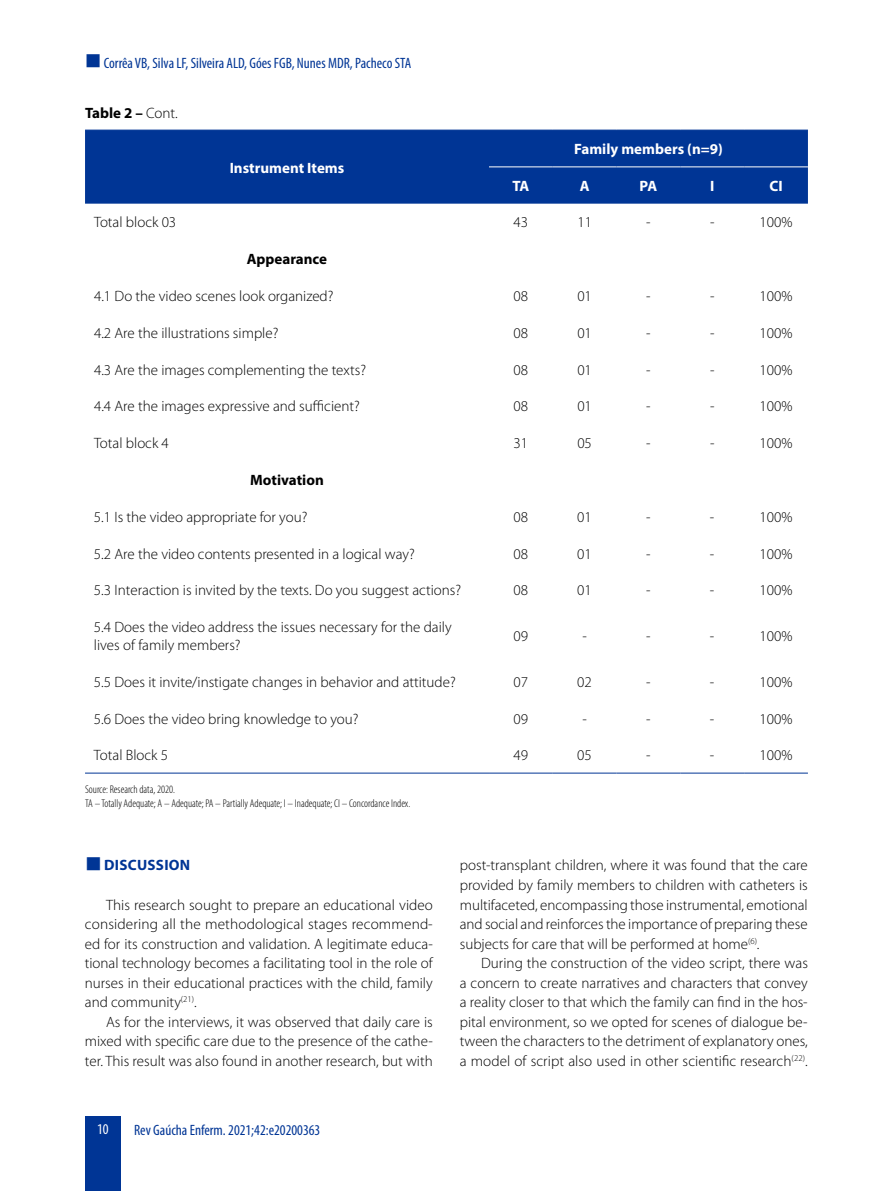
<style>
.page{position:relative;width:893px;height:1191px;background:#fff}
.page>*{position:absolute;margin:0;border:0;box-sizing:border-box;transform-origin:0 0}
.t1{font:300 15px/19.5px "Myriad Pro";color:#000;text-align:justify}
.t2{font:condensed 15px "Myriad Pro";color:#003595}
.t3{font:700 15px "Myriad Pro";color:#fff}
.t4{font:700 15px "Myriad Pro";color:#000}
.t5{font:700 15px "Myriad Pro";letter-spacing:.02em;color:#003595}
.t6{font:condensed 15px "Myriad Pro";color:#fff}
.t7{font:300 condensed 11.25px/13.5px "Myriad Pro";color:#000}
.s1{font-weight:300}
</style>
<div class="page">
<div style="left:85px;top:1116px;width:36px;height:75px;background:#003595"></div>
<div style="left:85px;top:131px;width:723px;height:73px;background:#003595"></div>
<hr style="left:85px;top:130px;width:404px;height:1px;background:#003595">
<hr style="left:489px;top:130px;width:64px;height:1px;background:#003595">
<hr style="left:553px;top:130px;width:64px;height:1px;background:#003595">
<hr style="left:617px;top:130px;width:63px;height:1px;background:#003595">
<hr style="left:680px;top:130px;width:64px;height:1px;background:#003595">
<hr style="left:744px;top:130px;width:64px;height:1px;background:#003595">
<hr style="left:85px;top:772px;width:404px;height:1px;background:#003595">
<hr style="left:489px;top:772px;width:64px;height:1px;background:#003595">
<hr style="left:553px;top:772px;width:64px;height:1px;background:#003595">
<hr style="left:617px;top:772px;width:63px;height:1px;background:#003595">
<hr style="left:680px;top:772px;width:64px;height:1px;background:#003595">
<hr style="left:744px;top:772px;width:64px;height:1px;background:#003595">
<hr style="left:489px;top:167px;width:64px;height:1px;background:#fff">
<hr style="left:553px;top:167px;width:64px;height:1px;background:#fff">
<hr style="left:617px;top:167px;width:63px;height:1px;background:#fff">
<hr style="left:680px;top:167px;width:64px;height:1px;background:#fff">
<hr style="left:744px;top:167px;width:64px;height:1px;background:#fff">
<p class="t2" style="left:104px;top:54px;width:309px">Corrêa VB, Silva LF, Silveira ALD, Góes FGB, Nunes MDR, Pacheco STA</p>
<p class="t4" style="left:85px;top:103px;width:94px">Table 2 – <span class="s1">Cont.</span></p>
<p class="t3" style="left:230px;top:158px;width:116px">Instrument Items</p>
<p class="t3" style="left:574px;top:139px;width:150px">Family members (n=9)</p>
<p class="t3" style="left:512px;top:176px;width:18px">TA</p>
<p class="t3" style="left:580px;top:176px;width:11px">A</p>
<p class="t3" style="left:640px;top:176px;width:19px">PA</p>
<p class="t3" style="left:710px;top:176px;width:6px">I</p>
<p class="t3" style="left:769px;top:176px;width:15px">CI</p>
<p class="t1" style="left:94px;top:213px;width:84px">Total block 03</p>
<p class="t1" style="left:514px;top:213px;width:16px">43</p>
<p class="t1" style="left:577px;top:213px;width:16px">11</p>
<p class="t1" style="left:646px;top:213px;width:6px">-</p>
<p class="t1" style="left:710px;top:213px;width:6px">-</p>
<p class="t1" style="left:759px;top:213px;width:35px">100%</p>
<p class="t4" style="left:247px;top:249px;width:82px">Appearance</p>
<p class="t1" style="left:94px;top:286px;width:241px">4.1 Do the video scenes look organized?</p>
<p class="t1" style="left:514px;top:286px;width:16px">08</p>
<p class="t1" style="left:577px;top:286px;width:16px">01</p>
<p class="t1" style="left:646px;top:286px;width:6px">-</p>
<p class="t1" style="left:710px;top:286px;width:6px">-</p>
<p class="t1" style="left:759px;top:286px;width:35px">100%</p>
<p class="t1" style="left:94px;top:323px;width:186px">4.2 Are the illustrations simple?</p>
<p class="t1" style="left:514px;top:323px;width:16px">08</p>
<p class="t1" style="left:577px;top:323px;width:16px">01</p>
<p class="t1" style="left:646px;top:323px;width:6px">-</p>
<p class="t1" style="left:710px;top:323px;width:6px">-</p>
<p class="t1" style="left:759px;top:323px;width:35px">100%</p>
<p class="t1" style="left:94px;top:360px;width:274px">4.3 Are the images complementing the texts?</p>
<p class="t1" style="left:514px;top:360px;width:16px">08</p>
<p class="t1" style="left:577px;top:360px;width:16px">01</p>
<p class="t1" style="left:646px;top:360px;width:6px">-</p>
<p class="t1" style="left:710px;top:360px;width:6px">-</p>
<p class="t1" style="left:759px;top:360px;width:35px">100%</p>
<p class="t1" style="left:94px;top:396px;width:267px">4.4 Are the images expressive and sufficient?</p>
<p class="t1" style="left:514px;top:396px;width:16px">08</p>
<p class="t1" style="left:577px;top:396px;width:16px">01</p>
<p class="t1" style="left:646px;top:396px;width:6px">-</p>
<p class="t1" style="left:710px;top:396px;width:6px">-</p>
<p class="t1" style="left:759px;top:396px;width:35px">100%</p>
<p class="t1" style="left:94px;top:433px;width:76px">Total block 4</p>
<p class="t1" style="left:514px;top:433px;width:16px">31</p>
<p class="t1" style="left:577px;top:433px;width:16px">05</p>
<p class="t1" style="left:646px;top:433px;width:6px">-</p>
<p class="t1" style="left:710px;top:433px;width:6px">-</p>
<p class="t1" style="left:759px;top:433px;width:35px">100%</p>
<p class="t4" style="left:250px;top:470px;width:75px">Motivation</p>
<p class="t1" style="left:94px;top:507px;width:215px">5.1 Is the video appropriate for you?</p>
<p class="t1" style="left:513px;top:507px;width:16px">08</p>
<p class="t1" style="left:577px;top:507px;width:16px">01</p>
<p class="t1" style="left:646px;top:507px;width:6px">-</p>
<p class="t1" style="left:710px;top:507px;width:6px">-</p>
<p class="t1" style="left:759px;top:507px;width:35px">100%</p>
<p class="t1" style="left:94px;top:543px;width:322px">5.2 Are the video contents presented in a logical way?</p>
<p class="t1" style="left:513px;top:543px;width:16px">08</p>
<p class="t1" style="left:577px;top:543px;width:16px">01</p>
<p class="t1" style="left:646px;top:543px;width:6px">-</p>
<p class="t1" style="left:710px;top:543px;width:6px">-</p>
<p class="t1" style="left:759px;top:543px;width:35px">100%</p>
<p class="t1" style="left:94px;top:580px;width:369px">5.3 Interaction is invited by the texts. Do you suggest actions?</p>
<p class="t1" style="left:513px;top:580px;width:16px">08</p>
<p class="t1" style="left:577px;top:580px;width:16px">01</p>
<p class="t1" style="left:646px;top:580px;width:6px">-</p>
<p class="t1" style="left:710px;top:580px;width:6px">-</p>
<p class="t1" style="left:759px;top:580px;width:35px">100%</p>
<p class="t1" style="left:94px;top:618px;width:359px;line-height:18px">5.4 Does the video address the issues necessary for the daily lives of family members?</p>
<p class="t1" style="left:513px;top:626px;width:16px">09</p>
<p class="t1" style="left:582px;top:626px;width:6px">-</p>
<p class="t1" style="left:646px;top:626px;width:6px">-</p>
<p class="t1" style="left:710px;top:626px;width:6px">-</p>
<p class="t1" style="left:759px;top:626px;width:35px">100%</p>
<p class="t1" style="left:94px;top:672px;width:363px">5.5 Does it invite/instigate changes in behavior and attitude?</p>
<p class="t1" style="left:513px;top:672px;width:16px">07</p>
<p class="t1" style="left:577px;top:672px;width:16px">02</p>
<p class="t1" style="left:646px;top:672px;width:6px">-</p>
<p class="t1" style="left:710px;top:672px;width:6px">-</p>
<p class="t1" style="left:759px;top:672px;width:35px">100%</p>
<p class="t1" style="left:94px;top:708px;width:266px">5.6 Does the video bring knowledge to you?</p>
<p class="t1" style="left:513px;top:708px;width:16px">09</p>
<p class="t1" style="left:582px;top:708px;width:6px">-</p>
<p class="t1" style="left:646px;top:708px;width:6px">-</p>
<p class="t1" style="left:710px;top:708px;width:6px">-</p>
<p class="t1" style="left:759px;top:708px;width:35px">100%</p>
<p class="t1" style="left:94px;top:745px;width:76px">Total Block 5</p>
<p class="t1" style="left:513px;top:745px;width:16px">49</p>
<p class="t1" style="left:577px;top:745px;width:16px">05</p>
<p class="t1" style="left:646px;top:745px;width:6px">-</p>
<p class="t1" style="left:710px;top:745px;width:6px">-</p>
<p class="t1" style="left:759px;top:745px;width:35px">100%</p>
<p class="t7" style="left:85px;top:783px;width:327px">Source: Research data, 2020.<br>TA – Totally Adequate; A – Adequate; PA – Partially Adequate; I – Inadequate; CI – Concordance Index.</p>
<p class="t5" style="left:104px;top:855px;width:88px">DISCUSSION</p>
<p class="t1" style="left:85px;top:894px;width:350px;text-indent:21px">This research sought to prepare an educational video considering all the methodological stages recommend&shy;ed for its construction and validation. A legitimate educa&shy;tional technology becomes a facilitating tool in the role of nurses in their educational practices with the child, family and community<sup>(21)</sup>.</p>
<p class="t1" style="left:85px;top:1012px;width:349px;text-indent:21px">As for the interviews, it was observed that daily care is mixed with specific care due to the presence of the cathe&shy;ter. This result was also found in another research, but with</p>
<p class="t6" style="left:97px;top:1120px;width:13px">10</p>
<p class="t2" style="left:134px;top:1121px;width:188px">Rev Gaúcha Enferm. 2021;42:e20200363</p>
<p class="t1" style="left:460px;top:855px;width:350px">post-transplant children, where it was found that the care provided by family members to children with catheters is multifaceted, encompassing those instrumental, emotional and social and reinforces the importance of preparing these subjects for care that will be performed at home<sup>(6)</sup>.</p>
<p class="t1" style="left:460px;top:953px;width:350px;text-indent:21px">During the construction of the video script, there was a concern to create narratives and characters that convey a reality closer to that which the family can find in the hos&shy;pital environment, so we opted for scenes of dialogue be&shy;tween the characters to the detriment of explanatory ones, a model of script also used in other scientific research<sup>(22)</sup>.</p>
</div>
